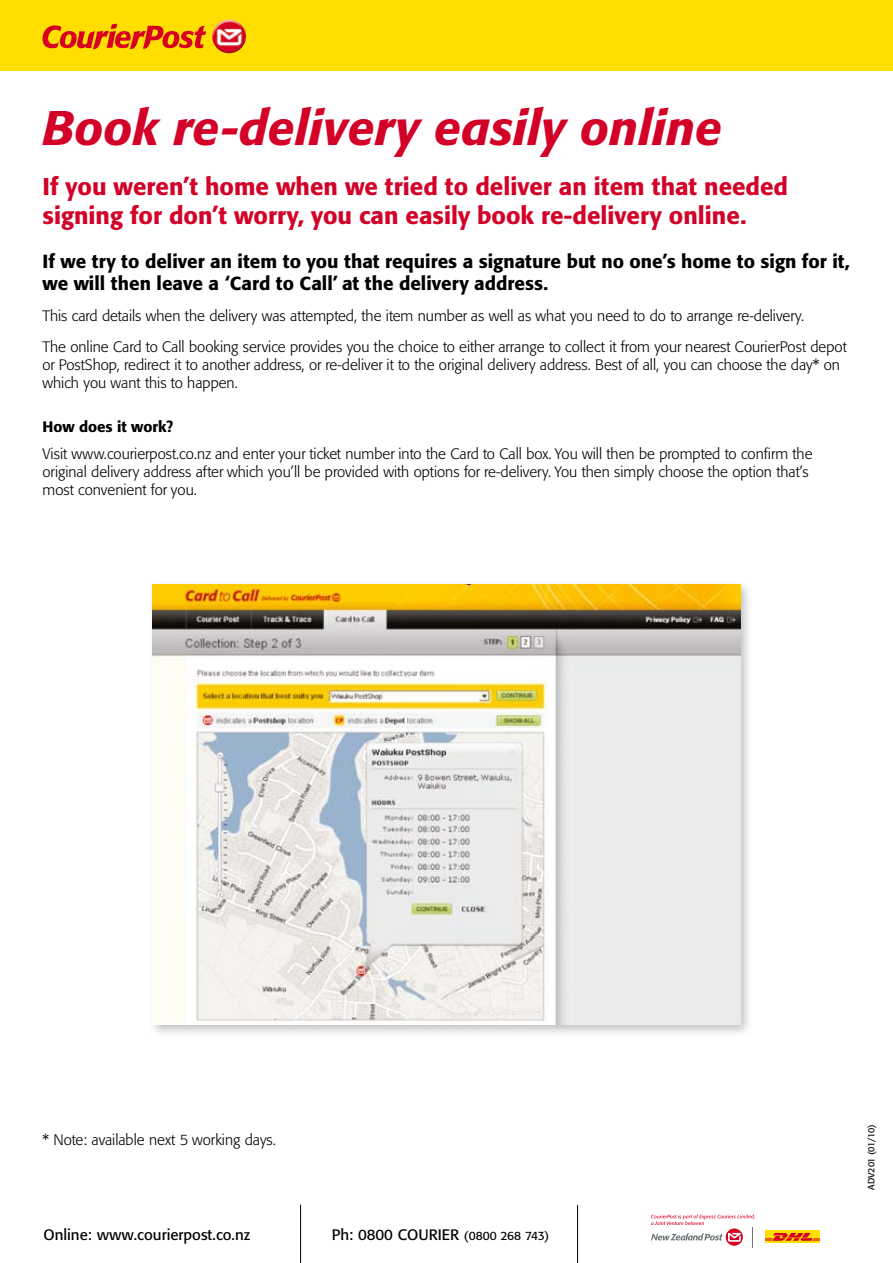
<style>
.page{position:relative;width:893px;height:1263px;background:#fff}
.page>*{position:absolute;margin:0;border:0;box-sizing:border-box;transform-origin:0 0}
.t1{font:italic 500 48px "Formata BQ";color:#d30028}
.t2{font:500 24px/28.8px "Formata BQ";color:#d30028}
.t3{font:500 18.75px/22.5px "Formata BQ";color:#000}
.t4{font:300 15px/18px "Formata BQ";color:#000}
.t5{font:15px "Formata BQ";color:#000}
.t6{font:500 15px "Formata BQ";color:#000}
.t7{font:9px "Formata BQ";letter-spacing:-.005em;color:#000}
.s1{font-size:12px}
</style>
<div class="page">
<hr style="left:300px;top:1204px;width:1px;height:59px;background:#000">
<hr style="left:577px;top:1205px;width:1px;height:58px;background:#000">
<div style="left:765px;top:1230px;width:55px;height:13px;background:#ffde00"></div>
<svg style="left:765px;top:1233px;width:55px;height:8px"></svg>
<svg style="left:651px;top:1214px;width:104px;height:33px"></svg>
<div style="left:148px;top:579px;width:605px;height:459px;background:#000;opacity:.25"></div>
<img style="left:153px;top:585px;width:587px;height:440px">
<div style="left:0;top:0;width:893px;height:70px;background:#ffde00"></div>
<svg style="left:43px;top:24px;width:163px;height:26px"></svg>
<img style="left:212px;top:20px;width:34px;height:33px">
<h1 class="t1" style="left:43px;top:99px;width:681px">Book re-delivery easily online</h1>
<h2 class="t2" style="left:43px;top:172px;width:747px">If you weren’t home when we tried to deliver an item that needed signing for don’t worry, you can easily book re-delivery online.</h2>
<p class="t3" style="left:43px;top:250px;width:809px">If we try to deliver an item to you that requires a signature but no one’s home to sign for it, we will then leave a ‘Card to Call’ at the delivery address.</p>
<p class="t4" style="left:43px;top:300px;width:806px;line-height:30.8px">This card details when the delivery was attempted, the item number as well as what you need to do to arrange re-delivery.<br>The online Card to Call booking service provides you the choice to either arrange to collect it from your nearest CourierPost depot</p>
<p class="t4" style="left:43px;top:356px;width:799px">or PostShop, redirect it to another address, or re-deliver it to the original delivery address. Best of all, you can choose the day* on which you want this to happen.</p>
<p class="t6" style="left:43px;top:418px;width:132px">How does it work?</p>
<p class="t4" style="left:43px;top:445px;width:772px">Visit www.courierpost.co.nz and enter your ticket number into the Card to Call box. You will then be prompted to confirm the original delivery address after which you’ll be provided with options for re-delivery. You then simply choose the option that’s most convenient for you.</p>
<p class="t4" style="left:43px;top:1130px;width:235px">* Note: available next 5 working days.</p>
<p class="t5" style="left:43px;top:1225px;width:208px">Online: www.courierpost.co.nz</p>
<p class="t5" style="left:332px;top:1225px;width:219px">Ph: 0800 COURIER <span class="s1">(0800 268 743)</span></p>
<p class="t7" style="left:866px;top:1190px;width:67px;rotate:-90deg">ADV201 (01/10)</p>
</div>
